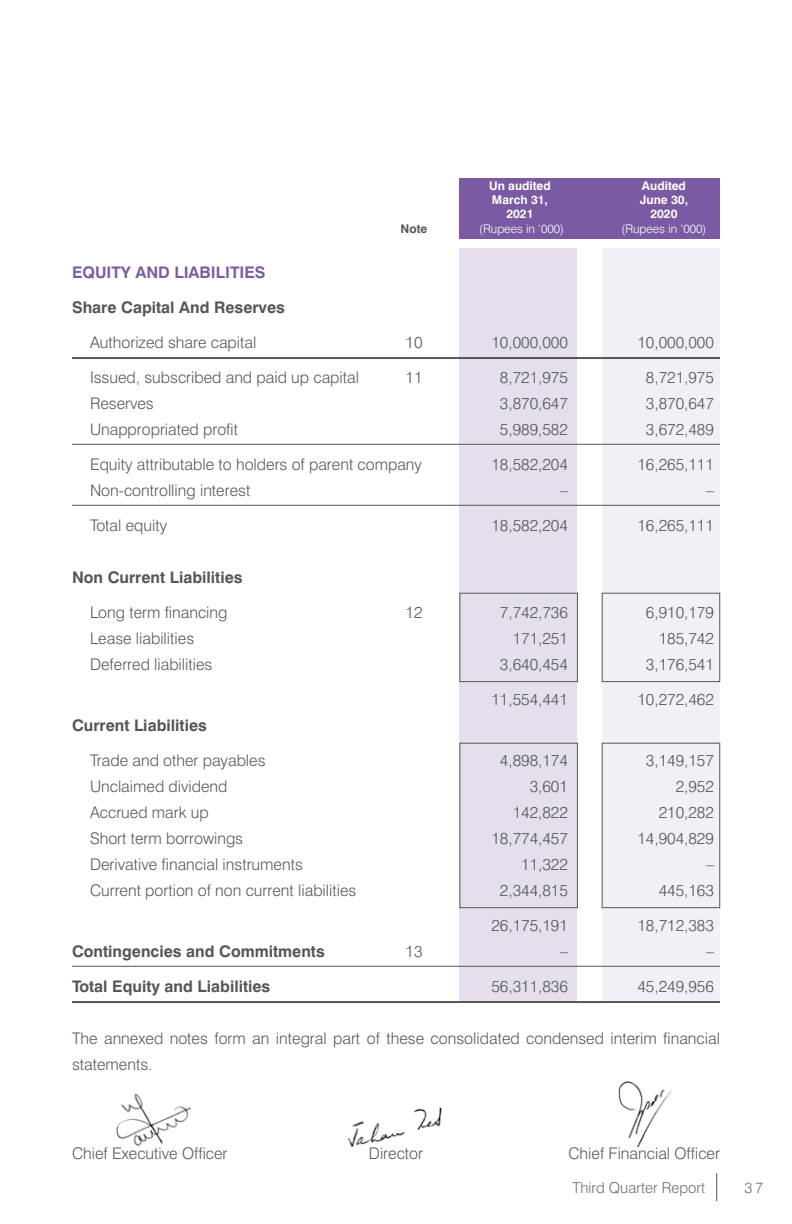
<style>
.page{position:relative;width:792px;height:1224px;background:#fff}
.page>*{position:absolute;margin:0;border:0;box-sizing:border-box;transform-origin:0 0}
.t1{font:300 16px/26px "Swiss 721 BT";color:#565656}
.t2{font:700 16px "Swiss 721 BT";color:#565656}
.t3{font:700 16px "Swiss 721 BT";color:#7a5ba3}
.t4{font:300 15px "Swiss 721 BT";color:#6f6f6e}
.t5{font:700 12px "Swiss 721 BT";color:#fff}
.t6{font:300 12px "Swiss 721 BT";color:#fff}
.t7{font:700 12px "Swiss 721 BT";color:#565656}
</style>
<div class="page">
<svg style="left:716px;top:1173px;width:1px;height:28px"></svg>
<img style="left:347px;top:1107px;width:95px;height:41px">
<img style="left:116px;top:1093px;width:75px;height:53px">
<img style="left:618px;top:1081px;width:54px;height:66px">
<div style="left:460px;top:178px;width:260px;height:61px;background:#7a5ba3"></div>
<div style="left:460px;top:248px;width:117px;height:754px;background:#e4deed"></div>
<div style="left:603px;top:248px;width:117px;height:754px;background:#f2eff6"></div>
<hr style="left:72px;top:357px;width:648px;height:2px;background:#565656">
<hr style="left:72px;top:444px;width:648px;height:1px;background:#565656">
<hr style="left:72px;top:505px;width:648px;height:1px;background:#565656">
<hr style="left:72px;top:966px;width:648px;height:1px;background:#565656">
<hr style="left:72px;top:1001px;width:648px;height:2px;background:#565656">
<div style="left:460px;top:593px;width:118px;height:89px;border:1px solid #565656"></div>
<div style="left:602px;top:593px;width:118px;height:89px;border:1px solid #565656"></div>
<div style="left:460px;top:743px;width:118px;height:165px;border:1px solid #565656"></div>
<div style="left:602px;top:743px;width:118px;height:165px;border:1px solid #565656"></div>
<p class="t5" style="left:489px;top:178px;width:63px">Un audited</p>
<p class="t5" style="left:642px;top:178px;width:46px">Audited</p>
<p class="t5" style="left:492px;top:192px;width:58px">March 31,</p>
<p class="t5" style="left:640px;top:192px;width:50px">June 30,</p>
<p class="t5" style="left:506px;top:207px;width:29px">2021</p>
<p class="t5" style="left:650px;top:207px;width:29px">2020</p>
<p class="t7" style="left:401px;top:221px;width:28px">Note</p>
<p class="t6" style="left:479px;top:221px;width:86px">(Rupees in ‘000)</p>
<p class="t6" style="left:622px;top:221px;width:86px">(Rupees in ‘000)</p>
<p class="t3" style="left:72px;top:263px;width:195px">EQUITY AND LIABILITIES</p>
<p class="t2" style="left:72px;top:298px;width:214px">Share Capital And Reserves</p>
<p class="t1" style="left:90px;top:329px;width:168px">Authorized share capital</p>
<p class="t1" style="left:405px;top:329px;width:19px">10</p>
<p class="t1" style="left:491px;top:329px;width:78px">10,000,000</p>
<p class="t1" style="left:637px;top:329px;width:78px">10,000,000</p>
<p class="t1" style="left:90px;top:364px;width:271px">Issued, subscribed and paid up capital</p>
<p class="t1" style="left:405px;top:364px;width:19px">11</p>
<p class="t1" style="left:500px;top:364px;width:70px">8,721,975</p>
<p class="t1" style="left:646px;top:364px;width:70px">8,721,975</p>
<p class="t1" style="left:90px;top:390px;width:65px">Reserves</p>
<p class="t1" style="left:500px;top:390px;width:70px">3,870,647</p>
<p class="t1" style="left:646px;top:390px;width:70px">3,870,647</p>
<p class="t1" style="left:90px;top:416px;width:150px">Unappropriated profit</p>
<p class="t1" style="left:500px;top:416px;width:70px">5,989,582</p>
<p class="t1" style="left:646px;top:416px;width:70px">3,672,489</p>
<p class="t1" style="left:90px;top:451px;width:334px">Equity attributable to holders of parent company</p>
<p class="t1" style="left:491px;top:451px;width:78px">18,582,204</p>
<p class="t1" style="left:637px;top:451px;width:78px">16,265,111</p>
<p class="t1" style="left:90px;top:477px;width:162px">Non-controlling interest</p>
<p class="t1" style="left:560px;top:477px;width:9px">–</p>
<p class="t1" style="left:706px;top:477px;width:9px">–</p>
<p class="t1" style="left:90px;top:512px;width:79px">Total equity</p>
<p class="t1" style="left:491px;top:512px;width:78px">18,582,204</p>
<p class="t1" style="left:637px;top:512px;width:78px">16,265,111</p>
<p class="t2" style="left:72px;top:568px;width:172px">Non Current Liabilities</p>
<p class="t1" style="left:90px;top:599px;width:139px">Long term financing</p>
<p class="t1" style="left:405px;top:599px;width:19px">12</p>
<p class="t1" style="left:500px;top:599px;width:70px">7,742,736</p>
<p class="t1" style="left:646px;top:599px;width:70px">6,910,179</p>
<p class="t1" style="left:90px;top:625px;width:106px">Lease liabilities</p>
<p class="t1" style="left:513px;top:625px;width:57px">171,251</p>
<p class="t1" style="left:659px;top:625px;width:57px">185,742</p>
<p class="t1" style="left:90px;top:651px;width:124px">Deferred liabilities</p>
<p class="t1" style="left:500px;top:651px;width:70px">3,640,454</p>
<p class="t1" style="left:646px;top:651px;width:70px">3,176,541</p>
<p class="t1" style="left:491px;top:686px;width:78px">11,554,441</p>
<p class="t1" style="left:637px;top:686px;width:78px">10,272,462</p>
<p class="t2" style="left:72px;top:716px;width:136px">Current Liabilities</p>
<p class="t1" style="left:90px;top:747px;width:177px">Trade and other payables</p>
<p class="t1" style="left:500px;top:747px;width:70px">4,898,174</p>
<p class="t1" style="left:646px;top:747px;width:70px">3,149,157</p>
<p class="t1" style="left:90px;top:773px;width:139px">Unclaimed dividend</p>
<p class="t1" style="left:530px;top:773px;width:40px">3,601</p>
<p class="t1" style="left:676px;top:773px;width:40px">2,952</p>
<p class="t1" style="left:90px;top:799px;width:120px">Accrued mark up</p>
<p class="t1" style="left:513px;top:799px;width:57px">142,822</p>
<p class="t1" style="left:659px;top:799px;width:57px">210,282</p>
<p class="t1" style="left:90px;top:825px;width:155px">Short term borrowings</p>
<p class="t1" style="left:491px;top:825px;width:78px">18,774,457</p>
<p class="t1" style="left:637px;top:825px;width:78px">14,904,829</p>
<p class="t1" style="left:90px;top:851px;width:214px">Derivative financial instruments</p>
<p class="t1" style="left:521px;top:851px;width:48px">11,322</p>
<p class="t1" style="left:706px;top:851px;width:9px">–</p>
<p class="t1" style="left:90px;top:877px;width:268px">Current portion of non current liabilities</p>
<p class="t1" style="left:500px;top:877px;width:70px">2,344,815</p>
<p class="t1" style="left:659px;top:877px;width:57px">445,163</p>
<p class="t1" style="left:491px;top:912px;width:78px">26,175,191</p>
<p class="t1" style="left:637px;top:912px;width:78px">18,712,383</p>
<p class="t2" style="left:72px;top:942px;width:254px">Contingencies and Commitments</p>
<p class="t1" style="left:405px;top:938px;width:19px">13</p>
<p class="t1" style="left:560px;top:938px;width:9px">–</p>
<p class="t1" style="left:706px;top:938px;width:9px">–</p>
<p class="t2" style="left:72px;top:977px;width:200px">Total Equity and Liabilities</p>
<p class="t1" style="left:491px;top:973px;width:78px">56,311,836</p>
<p class="t1" style="left:637px;top:973px;width:78px">45,249,956</p>
<p class="t1" style="left:72px;top:1025px;width:650px">The annexed notes form an integral part of these consolidated condensed interim financial statements.</p>
<p class="t1" style="left:72px;top:1140px;width:157px">Chief Executive Officer</p>
<p class="t1" style="left:369px;top:1140px;width:56px">Director</p>
<p class="t1" style="left:569px;top:1140px;width:153px">Chief Financial Officer</p>
<p class="t4" style="left:572px;top:1178px;width:134px">Third Quarter Report</p>
<p class="t4" style="left:744px;top:1178px;width:20px">37</p>
</div>
